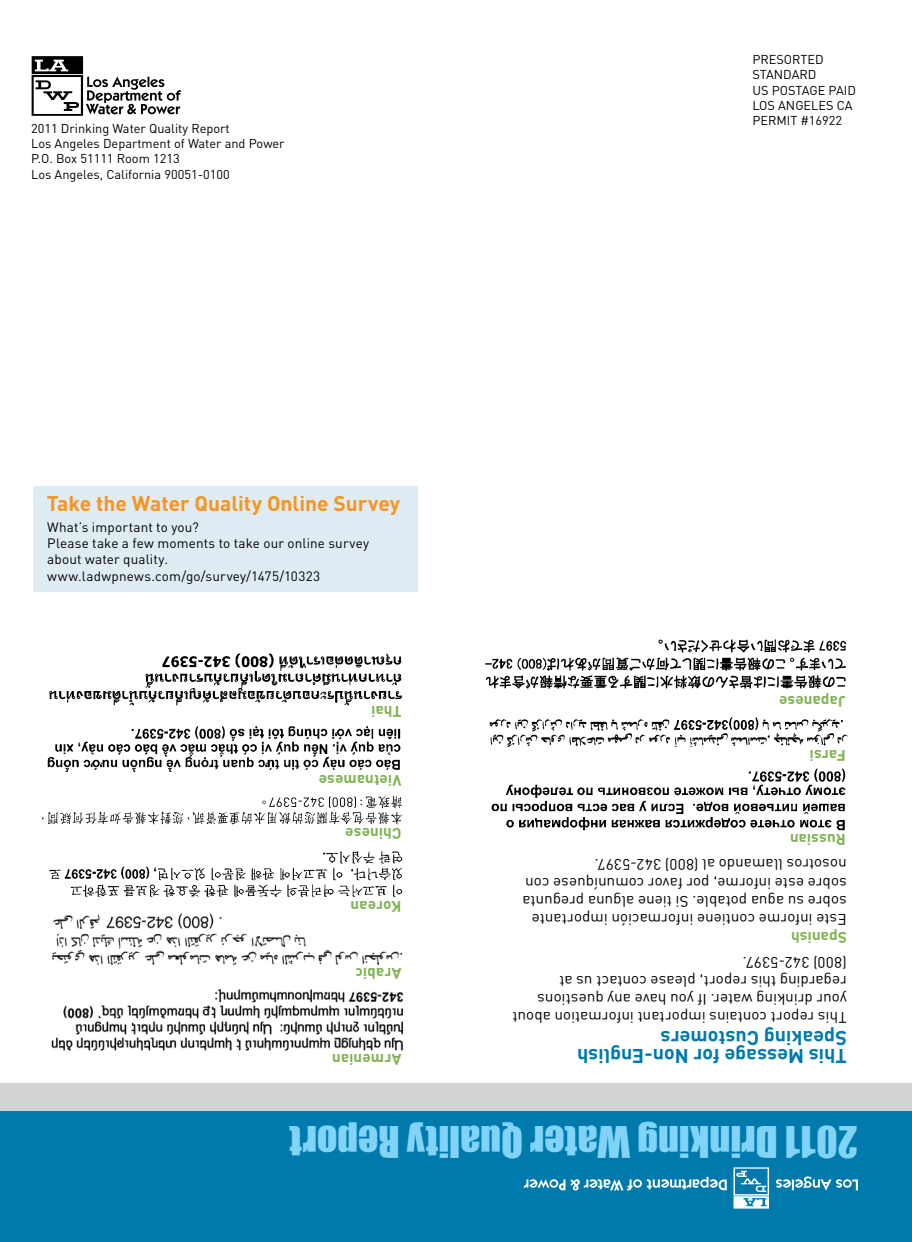
<style>
.page{position:relative;width:912px;height:1242px;background:#fff}
.page>*{position:absolute;margin:0;border:0;box-sizing:border-box;transform-origin:0 0}
.t1{font:40.05px "Impact";color:#81d4f7}
.t2{font:700 21px "DIN";letter-spacing:-.005em;color:#f7941e}
.t3{font:700 19.8px/18.3px "DIN";color:#007aad}
.t4{font:15.15px/18.3px "DIN";letter-spacing:.005em;color:#000}
.t5{font:700 15.15px "DIN";letter-spacing:.01em;color:#7fb252}
.t6{font:13.5px/16.2px "DIN";letter-spacing:.01em;color:#000}
.t7{font:12.75px/15.3px "DIN";color:#000}
</style>
<div class="page">
<svg style="left:32px;top:56px;width:149px;height:60px"></svg>
<div style="left:0;top:1083px;width:911px;height:109px;background:#d1d3d4"></div>
<img style="left:491px;top:768px;width:355px;height:63px">
<img style="left:489px;top:717px;width:359px;height:30px">
<img style="left:485px;top:639px;width:362px;height:50px">
<img style="left:51px;top:989px;width:353px;height:62px">
<img style="left:52px;top:913px;width:350px;height:53px">
<img style="left:49px;top:851px;width:354px;height:46px">
<svg style="left:42px;top:796px;width:360px;height:28px"></svg>
<img style="left:47px;top:726px;width:354px;height:45px">
<img style="left:49px;top:653px;width:353px;height:53px">
<div style="left:0;top:1111px;width:911px;height:131px;background:#007aad"></div>
<svg style="left:733px;top:1167px;width:35px;height:42px"></svg>
<svg style="left:775px;top:1176px;width:82px;height:15px"></svg>
<svg style="left:523px;top:1177px;width:203px;height:14px"></svg>
<div style="left:33px;top:486px;width:384px;height:106px;background:#e0ecf4"></div>
<p class="t7" style="left:31px;top:120px;width:255px">2011 Drinking Water Quality Report<br>Los Angeles Department of Water and Power P.O. Box 51111 Room 1213<br>Los Angeles, California 90051-0100</p>
<p class="t7" style="left:752px;top:52px;width:105px">PRESORTED<br>STANDARD<br>US POSTAGE PAID<br>LOS ANGELES CA<br>PERMIT #16922</p>
<h2 class="t2" style="left:47px;top:490px;width:355px">Take the Water Quality Online Survey</h2>
<p class="t6" style="left:47px;top:519px;width:323px">What’s important to you?<br>Please take a few moments to take our online survey about water quality. www.ladwpnews.com/go/survey/1475/10323</p>
<p class="t5" style="left:401px;top:721px;width:31px;rotate:-180deg">Thai</p>
<p class="t5" style="left:401px;top:790px;width:84px;rotate:-180deg">Vietnamese</p>
<p class="t5" style="left:401px;top:843px;width:58px;rotate:-180deg">Chinese</p>
<p class="t5" style="left:401px;top:916px;width:52px;rotate:-180deg">Korean</p>
<p class="t5" style="left:401px;top:983px;width:47px;rotate:-180deg">Arabic</p>
<p class="t5" style="left:401px;top:1069px;width:71px;rotate:-180deg">Armenian</p>
<p class="t5" style="left:845px;top:711px;width:68px;rotate:-180deg">Japanese</p>
<p class="t5" style="left:845px;top:766px;width:37px;rotate:-180deg">Farsi</p>
<p class="t5" style="left:845px;top:849px;width:57px;rotate:-180deg">Russian</p>
<p class="t4" style="left:846px;top:929px;width:326px;rotate:-180deg">Este informe contiene información importante sobre su agua potable. Si tiene alguna pregunta sobre este informe, por favor comuníquese con nosotros llamando al (800) 342-5397.</p>
<p class="t5" style="left:846px;top:948px;width:57px;rotate:-180deg">Spanish</p>
<p class="t4" style="left:846px;top:1027px;width:336px;rotate:-180deg">This report contains important information about your drinking water. If you have any questions regarding this report, please contact us at<br>(800) 342-5397.</p>
<h3 class="t3" style="left:846px;top:1066px;width:271px;rotate:-180deg">This Message for Non-English<br>Speaking Customers</h3>
<h1 class="t1" style="left:857px;top:1173px;width:569px;rotate:-180deg">2011 Drinking Water Quality Report</h1>
</div>
